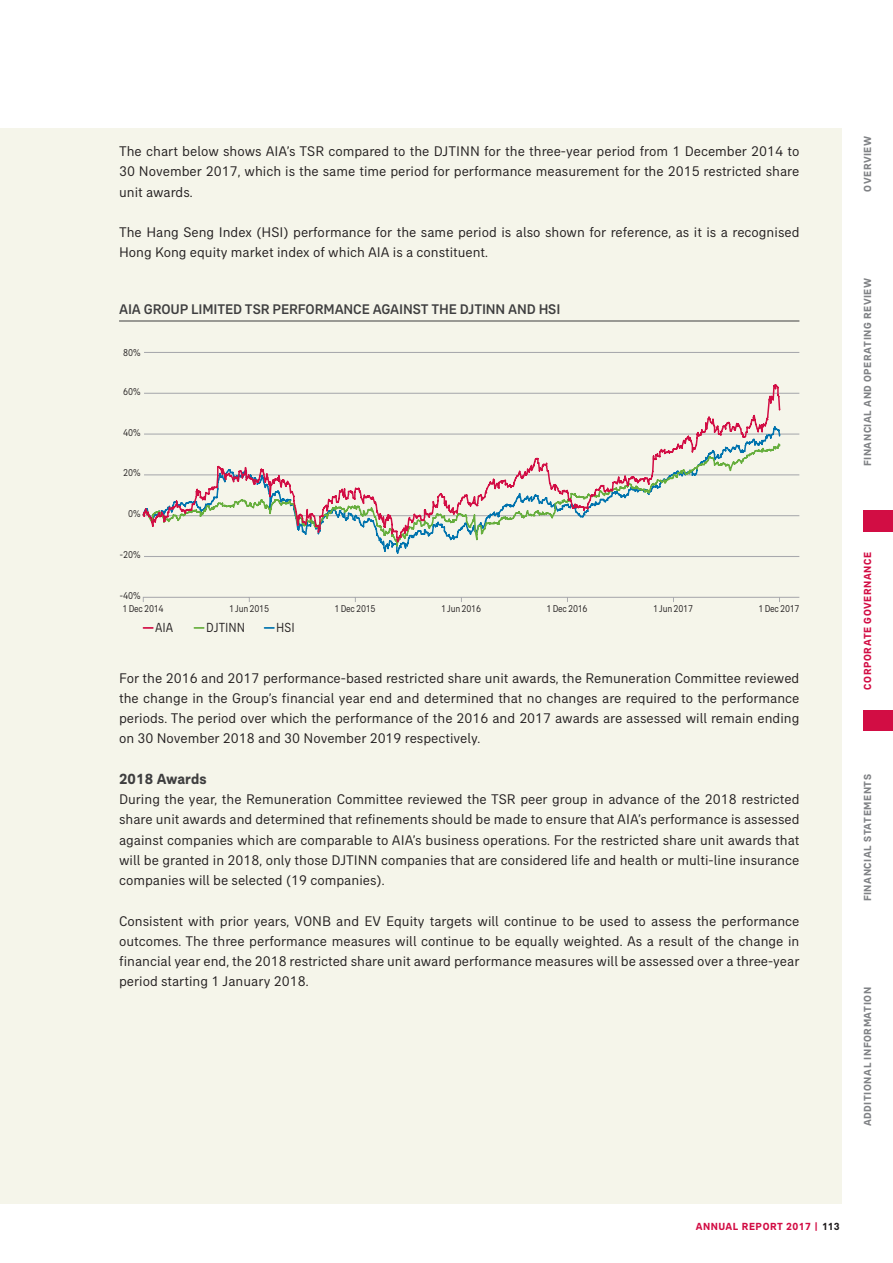
<style>
.page{position:relative;width:893px;height:1263px;background:#fff}
.page>*{position:absolute;margin:0;border:0;box-sizing:border-box;transform-origin:0 0}
.t1{font:700 15px "AIA Everest";letter-spacing:.01em;color:#3e3e3f}
.t2{font:14.25px/20.2px "AIA Everest";color:#231f20;text-align:justify}
.t3{font:500 14.25px "AIA Everest";letter-spacing:-.01em;color:#3e3e3f}
.t4{font:13.5px "AIA Everest";color:#231f20;scale:.89 1}
.t5{font:700 10.5px "AIA Everest";letter-spacing:.055em;color:#808285}
.t6{font:700 10.5px "AIA Everest";letter-spacing:.05em;color:#d20d44}
.t7{font:10.05px "AIA Everest";letter-spacing:-.025em;color:#231f20;scale:.89 1}
.s1{color:#231f20}
</style>
<div class="page">
<div style="left:863px;top:510px;width:30px;height:21px;background:#d20d44"></div>
<div style="left:863px;top:710px;width:30px;height:21px;background:#d20d44"></div>
<div style="left:0;top:128px;width:842px;height:1075px;background:#f5f5ea"></div>
<svg style="left:143px;top:627px;width:10px;height:2px"></svg>
<svg style="left:264px;top:627px;width:10px;height:2px"></svg>
<svg style="left:194px;top:627px;width:10px;height:2px"></svg>
<hr style="left:143px;top:597px;width:656px;height:1px;background:#a8a9ad">
<hr style="left:144px;top:556px;width:655px;height:1px;background:#a8a9ad">
<hr style="left:144px;top:515px;width:655px;height:1px;background:#a8a9ad">
<hr style="left:144px;top:475px;width:655px;height:1px;background:#a8a9ad">
<hr style="left:144px;top:434px;width:655px;height:1px;background:#a8a9ad">
<hr style="left:144px;top:393px;width:655px;height:1px;background:#a8a9ad">
<hr style="left:144px;top:352px;width:655px;height:1px;background:#a8a9ad">
<svg style="left:142px;top:384px;width:639px;height:160px"></svg>
<hr style="left:119px;top:321px;width:680px;height:1px;background:#3e3e3f">
<p class="t2" style="left:119px;top:141px;width:682px">The chart below shows AIA’s TSR compared to the DJTINN for the three-year period from 1 December 2014 to 30 November 2017, which is the same time period for performance measurement for the 2015 restricted share unit awards.</p>
<p class="t2" style="left:119px;top:222px;width:682px">The Hang Seng Index (HSI) performance for the same period is also shown for reference, as it is a recognised<br>Hong Kong equity market index of which AIA is a constituent.</p>
<p class="t3" style="left:119px;top:301px;width:443px">AIA GROUP LIMITED TSR PERFORMANCE AGAINST THE DJTINN AND HSI</p>
<p class="t7" style="left:123px;top:347px;width:21px">80%</p>
<p class="t7" style="left:123px;top:386px;width:21px">60%</p>
<p class="t7" style="left:123px;top:426px;width:21px">40%</p>
<p class="t7" style="left:123px;top:467px;width:21px">20%</p>
<p class="t7" style="left:128px;top:508px;width:16px">0%</p>
<p class="t7" style="left:120px;top:549px;width:25px">-20%</p>
<p class="t7" style="left:120px;top:590px;width:25px">-40%</p>
<p class="t7" style="left:122px;top:603px;width:48px">1 Dec 2014</p>
<p class="t7" style="left:229px;top:603px;width:46px">1 Jun 2015</p>
<p class="t7" style="left:334px;top:603px;width:48px">1 Dec 2015</p>
<p class="t7" style="left:441px;top:603px;width:46px">1 Jun 2016</p>
<p class="t7" style="left:546px;top:603px;width:48px">1 Dec 2016</p>
<p class="t7" style="left:653px;top:603px;width:46px">1 Jun 2017</p>
<p class="t7" style="left:758px;top:603px;width:48px">1 Dec 2017</p>
<p class="t4" style="left:155px;top:619px;width:22px">AIA</p>
<p class="t4" style="left:206px;top:619px;width:45px">DJTINN</p>
<p class="t4" style="left:276px;top:619px;width:22px">HSI</p>
<p class="t2" style="left:119px;top:667px;width:682px">For the 2016 and 2017 performance-based restricted share unit awards, the Remuneration Committee reviewed the change in the Group’s financial year end and determined that no changes are required to the performance periods. The period over which the performance of the 2016 and 2017 awards are assessed will remain ending on 30 November 2018 and 30 November 2019 respectively.</p>
<p class="t1" style="left:119px;top:770px;width:89px">2018 Awards</p>
<p class="t2" style="left:119px;top:789px;width:682px">During the year, the Remuneration Committee reviewed the TSR peer group in advance of the 2018 restricted share unit awards and determined that refinements should be made to ensure that AIA’s performance is assessed against companies which are comparable to AIA’s business operations. For the restricted share unit awards that will be granted in 2018, only those DJTINN companies that are considered life and health or multi-line insurance companies will be selected (19 companies).</p>
<p class="t2" style="left:119px;top:910px;width:682px">Consistent with prior years, VONB and EV Equity targets will continue to be used to assess the performance outcomes. The three performance measures will continue to be equally weighted. As a result of the change in financial year end, the 2018 restricted share unit award performance measures will be assessed over a three-year period starting 1 January 2018.</p>
<p class="t5" style="left:861px;top:192px;width:57px;rotate:-90deg">OVERVIEW</p>
<p class="t5" style="left:861px;top:466px;width:190px;rotate:-90deg">FINANCIAL AND OPERATING REVIEW</p>
<p class="t6" style="left:861px;top:689px;width:139px;rotate:-90deg">CORPORATE GOVERNANCE</p>
<p class="t5" style="left:861px;top:901px;width:129px;rotate:-90deg">FINANCIAL STATEMENTS</p>
<p class="t5" style="left:861px;top:1126px;width:140px;rotate:-90deg">ADDITIONAL INFORMATION</p>
<p class="t6" style="left:696px;top:1220px;width:146px">ANNUAL REPORT 2017 | <span class="s1">113</span></p>
</div>
